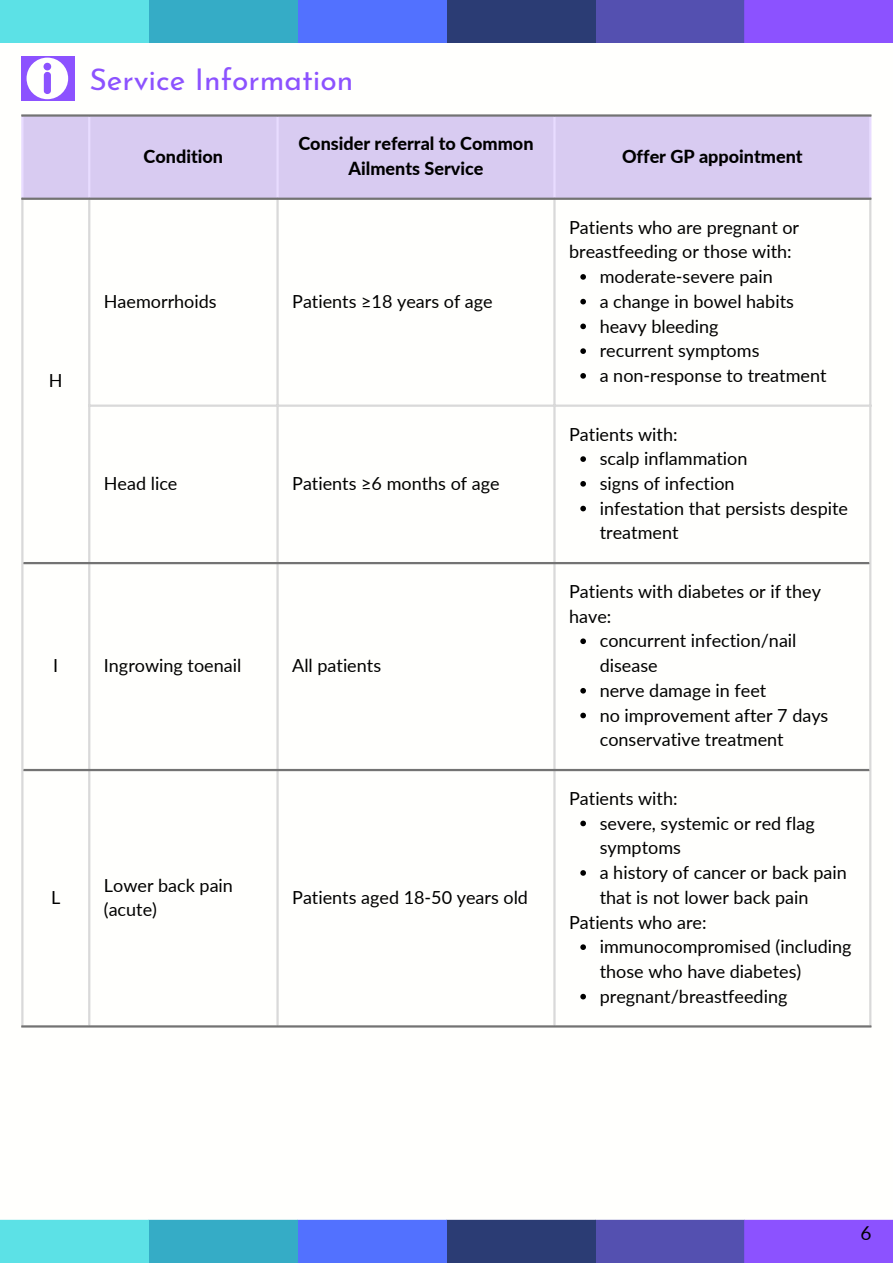
<style>
.page{position:relative;width:893px;height:1264px;background:#fff}
.page>*{position:absolute;margin:0;border:0;box-sizing:border-box;transform-origin:0 0}
.t1{font:30px "Josefin Sans";color:#8c52ff}
.t2{font:19.2px "Lato";color:#000}
.t3{font:18px/24.8px "Lato";color:#000}
.t4{font:800 18px/24.8px "Lato";color:#000;text-align:center}
</style>
<div class="page">
<svg style="left:0;top:0;width:892px;height:43px;background:#527acc"></svg>
<svg style="left:0;top:1219px;width:892px;height:43px;background:#557ccd"></svg>
<div style="left:23px;top:117px;width:846px;height:81px;background:#d8cbf1"></div>
<svg style="left:580px;top:274px;width:6px;height:6px"></svg>
<svg style="left:580px;top:299px;width:6px;height:5px"></svg>
<svg style="left:580px;top:323px;width:6px;height:6px"></svg>
<svg style="left:580px;top:348px;width:6px;height:6px"></svg>
<svg style="left:580px;top:373px;width:6px;height:5px"></svg>
<svg style="left:580px;top:456px;width:6px;height:6px"></svg>
<svg style="left:580px;top:481px;width:6px;height:5px"></svg>
<svg style="left:580px;top:506px;width:6px;height:5px"></svg>
<svg style="left:580px;top:638px;width:6px;height:6px"></svg>
<svg style="left:580px;top:688px;width:6px;height:5px"></svg>
<svg style="left:580px;top:712px;width:6px;height:6px"></svg>
<svg style="left:580px;top:820px;width:6px;height:6px"></svg>
<svg style="left:580px;top:870px;width:6px;height:5px"></svg>
<svg style="left:580px;top:944px;width:6px;height:6px"></svg>
<svg style="left:580px;top:993px;width:6px;height:6px"></svg>
<hr style="left:21px;top:117px;width:2px;height:81px;background:#e8dcff">
<hr style="left:88px;top:117px;width:2px;height:81px;background:#e8dcff">
<hr style="left:276px;top:117px;width:3px;height:81px;background:#e8dcff">
<hr style="left:553px;top:117px;width:2px;height:81px;background:#e8dcff">
<hr style="left:869px;top:117px;width:2px;height:81px;background:#e8dcff">
<hr style="left:21px;top:200px;width:2px;height:825px;background:#d9d9d9">
<hr style="left:88px;top:200px;width:2px;height:825px;background:#d9d9d9">
<hr style="left:276px;top:200px;width:3px;height:825px;background:#d9d9d9">
<hr style="left:553px;top:200px;width:2px;height:825px;background:#d9d9d9">
<hr style="left:869px;top:200px;width:2px;height:825px;background:#d9d9d9">
<hr style="left:88px;top:404px;width:783px;height:3px;background:#d9d9d9">
<hr style="left:21px;top:114px;width:850px;height:3px;background:#737373">
<hr style="left:21px;top:198px;width:850px;height:2px;background:#737373">
<hr style="left:23px;top:562px;width:846px;height:2px;background:#737373">
<hr style="left:23px;top:769px;width:846px;height:2px;background:#737373">
<hr style="left:21px;top:1025px;width:850px;height:2px;background:#737373">
<svg style="left:21px;top:56px;width:53px;height:44px"></svg>
<p class="t1" style="left:89px;top:68px;width:265px">Service Information</p>
<p class="t4" style="left:144px;top:143px;width:81px">Condition</p>
<p class="t4" style="left:298px;top:131px;width:237px">Consider referral to Common<br>Ailments Service</p>
<p class="t3" style="left:49px;top:367px;width:15px">H</p>
<p class="t3" style="left:104px;top:288px;width:114px">Haemorrhoids</p>
<p class="t3" style="left:292px;top:288px;width:202px">Patients ≥18 years of age</p>
<p class="t3" style="left:104px;top:470px;width:75px">Head lice</p>
<p class="t3" style="left:292px;top:470px;width:209px">Patients ≥6 months of age</p>
<p class="t3" style="left:53px;top:653px;width:7px">I</p>
<p class="t3" style="left:104px;top:653px;width:139px">Ingrowing toenail</p>
<p class="t3" style="left:292px;top:653px;width:90px">All patients</p>
<p class="t3" style="left:51px;top:884px;width:11px">L</p>
<p class="t3" style="left:104px;top:872px;width:131px">Lower back pain (acute)</p>
<p class="t3" style="left:292px;top:884px;width:237px">Patients aged 18-50 years old</p>
<p class="t4" style="left:622px;top:143px;width:182px">Offer GP appointment</p>
<p class="t3" style="left:569px;top:214px;width:231px">Patients who are pregnant or breastfeeding or those with:</p>
<p class="t3" style="left:599px;top:264px;width:174px">moderate-severe pain</p>
<p class="t3" style="left:599px;top:288px;width:196px">a change in bowel habits</p>
<p class="t3" style="left:599px;top:313px;width:120px">heavy bleeding</p>
<p class="t3" style="left:599px;top:338px;width:161px">recurrent symptoms</p>
<p class="t3" style="left:599px;top:363px;width:228px">a non-response to treatment</p>
<p class="t3" style="left:569px;top:421px;width:110px">Patients with:</p>
<p class="t3" style="left:599px;top:446px;width:149px">scalp inflammation</p>
<p class="t3" style="left:599px;top:470px;width:136px">signs of infection</p>
<p class="t3" style="left:599px;top:495px;width:250px">infestation that persists despite treatment</p>
<p class="t3" style="left:569px;top:578px;width:253px">Patients with diabetes or if they have:</p>
<p class="t3" style="left:599px;top:628px;width:198px">concurrent infection/nail disease</p>
<p class="t3" style="left:599px;top:677px;width:168px">nerve damage in feet</p>
<p class="t3" style="left:599px;top:702px;width:230px">no improvement after 7 days conservative treatment</p>
<p class="t3" style="left:569px;top:785px;width:110px">Patients with:</p>
<p class="t3" style="left:599px;top:810px;width:216px">severe, systemic or red flag symptoms</p>
<p class="t3" style="left:599px;top:859px;width:248px">a history of cancer or back pain that is not lower back pain</p>
<p class="t3" style="left:599px;top:934px;width:253px">immunocompromised (including those who have diabetes)</p>
<p class="t3" style="left:599px;top:983px;width:189px">pregnant/breastfeeding</p>
<p class="t3" style="left:569px;top:909px;width:139px">Patients who are:</p>
<p class="t2" style="left:860px;top:1220px;width:13px">6</p>
</div>
